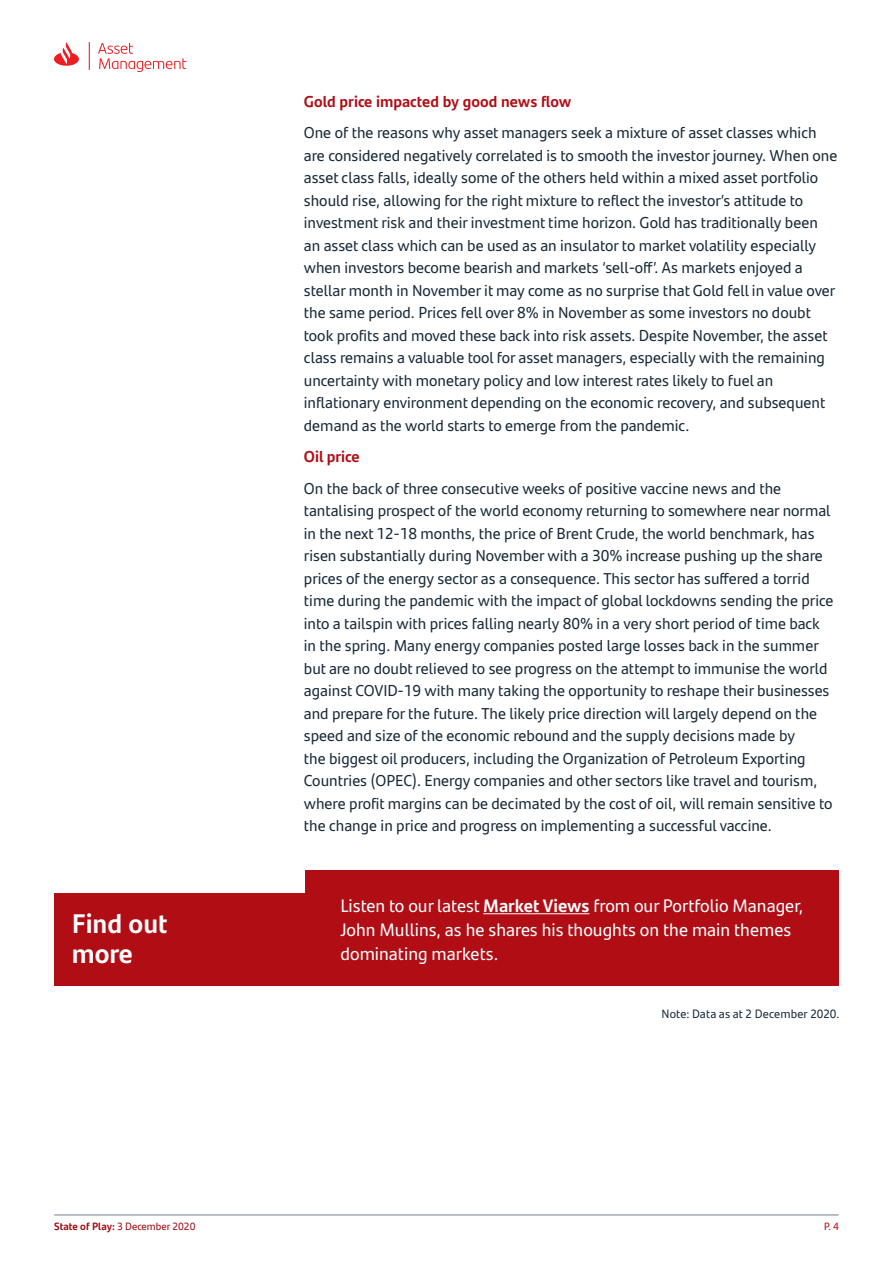
<style>
.page{position:relative;width:893px;height:1263px;background:#fff}
.page>*{position:absolute;margin:0;border:0;box-sizing:border-box;transform-origin:0 0}
.t1{font:700 27px/30px "Santander Text";color:#fff}
.t2{font:18px/24px "Santander Text";color:#fff}
.t3{font:15.75px/22.5px "Santander Text";color:#172938}
.t4{font:700 15.75px "Santander Text";color:#b00d15}
.t5{font:12px "Santander Text";letter-spacing:.01em;color:#172938}
.t6{font:10.5px "Santander Text";color:#9d070d}
.t7{font:10.5px "Santander Headline";color:#b00d15}
.s1{font-weight:700}
</style>
<div class="page">
<hr style="left:54px;top:1215px;width:785px;height:1px;background:#727f8a">
<svg style="left:54px;top:42px;width:132px;height:30px"></svg>
<div style="left:54px;top:870px;width:785px;height:116px;background:#b00d15"></div>
<div style="left:50px;top:858px;width:255px;height:35px;background:#fff"></div>
<hr style="left:483px;top:913px;width:106px;height:1px;background:#fff">
<p class="t1" style="left:72px;top:907px;width:97px">Find out more</p>
<p class="t4" style="left:304px;top:89px;width:269px">Gold price impacted by good news flow</p>
<p class="t3" style="left:304px;top:121px;width:535px">One of the reasons why asset managers seek a mixture of asset classes which are considered negatively correlated is to smooth the investor journey. When one asset class falls, ideally some of the others held within a mixed asset portfolio should rise, allowing for the right mixture to reflect the investor’s attitude to investment risk and their investment time horizon. Gold has traditionally been an asset class which can be used as an insulator to market volatility especially when investors become bearish and markets ‘sell-off’. As markets enjoyed a stellar month in November it may come as no surprise that Gold fell in value over the same period. Prices fell over 8% in November as some investors no doubt took profits and moved these back into risk assets. Despite November, the asset class remains a valuable tool for asset managers, especially with the remaining uncertainty with monetary policy and low interest rates likely to fuel an inflationary environment depending on the economic recovery, and subsequent demand as the world starts to emerge from the pandemic.</p>
<p class="t4" style="left:304px;top:444px;width:57px">Oil price</p>
<p class="t3" style="left:304px;top:476px;width:531px">On the back of three consecutive weeks of positive vaccine news and the tantalising prospect of the world economy returning to somewhere near normal in the next 12-18 months, the price of Brent Crude, the world benchmark, has risen substantially during November with a 30% increase pushing up the share prices of the energy sector as a consequence. This sector has suffered a torrid time during the pandemic with the impact of global lockdowns sending the price into a tailspin with prices falling nearly 80% in a very short period of time back in the spring. Many energy companies posted large losses back in the summer but are no doubt relieved to see progress on the attempt to immunise the world against COVID-19 with many taking the opportunity to reshape their businesses and prepare for the future. The likely price direction will largely depend on the speed and size of the economic rebound and the supply decisions made by<br>the biggest oil producers, including the Organization of Petroleum Exporting Countries (OPEC). Energy companies and other sectors like travel and tourism, where profit margins can be decimated by the cost of oil, will remain sensitive to the change in price and progress on implementing a successful vaccine.</p>
<p class="t2" style="left:340px;top:893px;width:464px">Listen to our latest <span class="s1">Market Views</span> from our Portfolio Manager,<br>John Mullins, as he shares his thoughts on the main themes dominating markets.</p>
<p class="t5" style="left:661px;top:1004px;width:179px">Note: Data as at 2 December 2020.</p>
<p class="t6" style="left:54px;top:1218px;width:143px"><span class="s1">State of Play:</span> 3 December 2020</p>
<p class="t7" style="left:824px;top:1218px;width:16px">P. 4</p>
</div>
